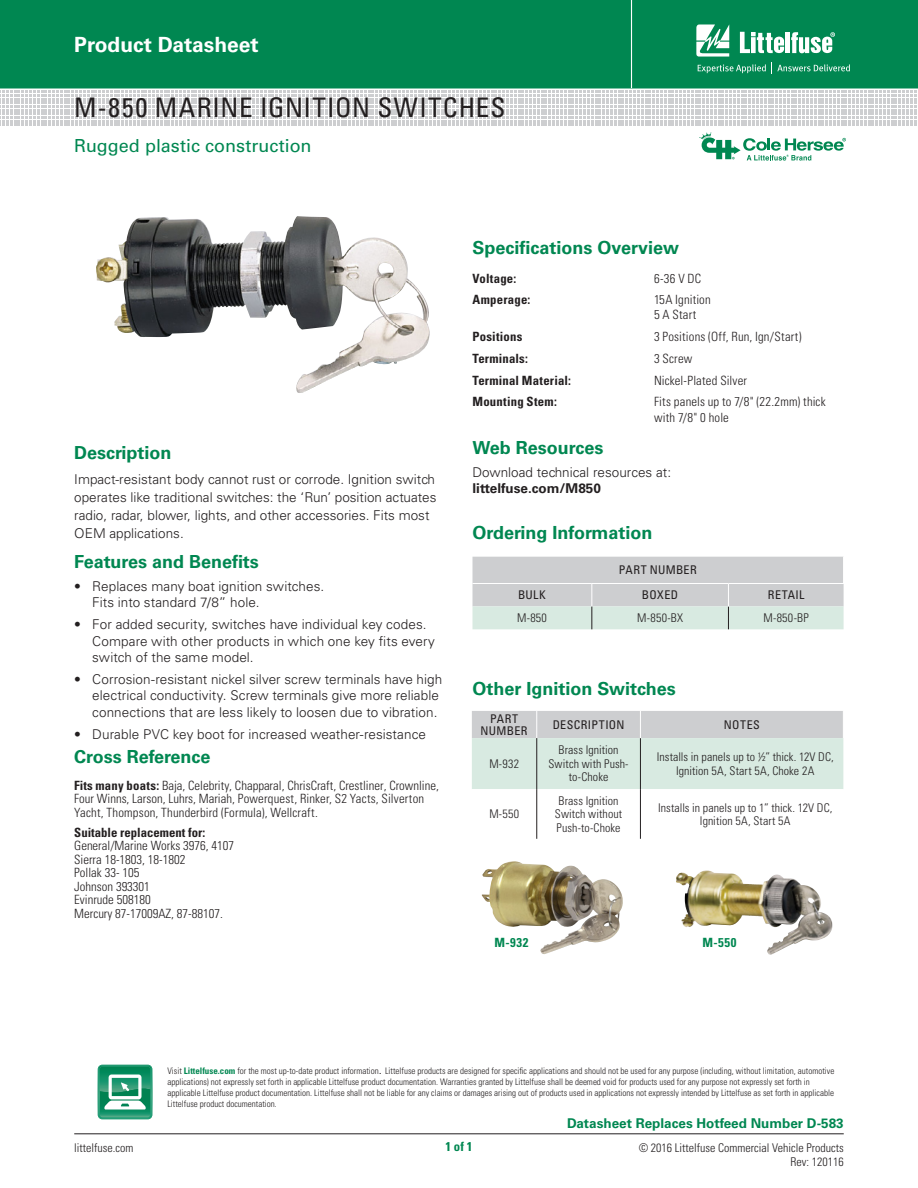
<style>
.page{position:relative;width:918px;height:1188px;background:#fff}
.page>*{position:absolute;margin:0;border:0;box-sizing:border-box;transform-origin:0 0}
.Head_Large{font:condensed 27px "Univers LT Std";letter-spacing:.045em;color:#231f20}
.t1{font:700 21px "Univers LT Std";color:#fff}
.Green_Subheads{font:700 18px "Univers LT Std";color:#008751}
.Head{font:18px "Univers LT Std";color:#008751}
.Specifications{font:700 18px "Univers LT Std";color:#008751}
.Body_text{font:300 13.5px/16.5px "Univers LT Std";color:#231f20}
.Green_Subheads-2{font:700 13.5px "Univers LT Std";color:#008751}
.Specifications-2{font:300 condensed 12.75px/13.5px "Univers LT Std";color:#231f20}
.Specifications-3{font:700 condensed 12.75px "Univers LT Std";letter-spacing:.015em;color:#231f20}
.Specifications-4{font:700 condensed 12.75px "Univers LT Std";letter-spacing:.05em;color:#008751}
.Chart_Body{font:300 condensed 12px/13.5px "Univers LT Std";letter-spacing:.005em;color:#231f20;text-align:center}
.Chart_Body-2{font:condensed 12px/12px "Univers LT Std";letter-spacing:.03em;color:#231f20;text-align:center}
.t2{font:300 condensed 9px/10.8px "Univers LT Std";color:#231f20}
.s1{font-weight:700}
.s2{font-weight:700;color:#008751}
.s3{font-size:13.5px}
</style>
<div class="page">
<div style="left:0;top:0;width:918px;height:88px;background:#008751"></div>
<hr style="left:631px;top:0;width:1px;height:88px;background:#fff">
<hr style="left:74px;top:1134px;width:770px;height:1px;background:#231f20">
<svg style="left:0;top:91px;width:917px;height:35px"></svg>
<svg style="left:696px;top:24px;width:33px;height:33px"></svg>
<hr style="left:786px;top:32px;width:4px;height:21px;background:#fff">
<svg style="left:791px;top:32px;width:44px;height:21px"></svg>
<svg style="left:740px;top:32px;width:44px;height:21px"></svg>
<svg style="left:698px;top:64px;width:68px;height:9px"></svg>
<svg style="left:772px;top:63px;width:78px;height:11px"></svg>
<img style="left:482px;top:861px;width:141px;height:93px">
<img style="left:96px;top:217px;width:248px;height:120px">
<svg style="left:472px;top:557px;width:372px;height:72px;background:#d0d7d5"></svg>
<hr style="left:472px;top:583px;width:120px;height:1px;background:#fff">
<hr style="left:592px;top:583px;width:136px;height:1px;background:#fff">
<hr style="left:728px;top:583px;width:116px;height:1px;background:#fff">
<svg style="left:472px;top:711px;width:372px;height:128px"></svg>
<hr style="left:537px;top:738px;width:1px;height:51px;background:#231f20">
<hr style="left:537px;top:789px;width:1px;height:50px;background:#231f20">
<svg style="left:699px;top:132px;width:147px;height:29px"></svg>
<img style="left:676px;top:870px;width:128px;height:85px">
<svg style="left:98px;top:1065px;width:54px;height:54px"></svg>
<h2 class="t1" style="left:74px;top:32px;width:186px">Product Datasheet</h2>
<p class="Head_Large" style="left:74px;top:91px;width:433px">M-850 MARINE IGNITION SWITCHES</p>
<p class="Head" style="left:74px;top:135px;width:239px">Rugged plastic construction</p>
<p class="Green_Subheads" style="left:74px;top:442px;width:99px">Description</p>
<p class="Body_text" style="left:74px;top:470px;width:364px;line-height:18px">Impact-resistant body cannot rust or corrode. Ignition switch operates like traditional switches: the ‘Run’ position actuates radio, radar, blower, lights, and other accessories. Fits most OEM applications.</p>
<p class="Green_Subheads" style="left:74px;top:551px;width:186px">Features and Benefits</p>
<p class="Body_text" style="left:92px;top:578px;width:234px;text-indent:-18px">• Replaces many boat ignition switches.<br>Fits into standard 7/8” hole.</p>
<p class="Body_text" style="left:92px;top:616px;width:344px;text-indent:-18px">• For added security, switches have individual key codes.<br>Compare with other products in which one key fits every switch of the same model.</p>
<p class="Body_text" style="left:92px;top:671px;width:352px;text-indent:-18px">• Corrosion-resistant nickel silver screw terminals have high electrical conductivity. Screw terminals give more reliable connections that are less likely to loosen due to vibration.</p>
<p class="Body_text" style="left:74px;top:726px;width:353px">• Durable PVC key boot for increased weather-resistance</p>
<p class="Green_Subheads" style="left:74px;top:746px;width:138px">Cross Reference</p>
<p class="Specifications-2" style="left:74px;top:779px;width:366px"><span class="s1">Fits many boats:</span> Baja, Celebrity, Chapparal, ChrisCraft, Crestliner, Crownline,<br>Four Winns, Larson, Luhrs, Mariah, Powerquest, Rinker, S2 Yacts, Silverton<br>Yacht, Thompson, Thunderbird (Formula), Wellcraft.</p>
<p class="Specifications-2" style="left:74px;top:826px;width:161px"><span class="s1">Suitable replacement for:<br></span>General/Marine Works 3976, 4107<br>Sierra 18-1803, 18-1802<br>Pollak 33- 105<br>Johnson 393301<br>Evinrude 508180<br>Mercury 87-17009AZ, 87-88107.</p>
<p class="Green_Subheads" style="left:472px;top:237px;width:208px">Specifications Overview</p>
<p class="Specifications-3" style="left:472px;top:270px;width:45px">Voltage:</p>
<p class="Specifications-2" style="left:654px;top:271px;width:49px">6-36 V DC</p>
<p class="Specifications-3" style="left:472px;top:292px;width:59px">Amperage:</p>
<p class="Specifications-2" style="left:654px;top:292px;width:58px;line-height:15px">15A Ignition<br>5 A Start</p>
<p class="Specifications-3" style="left:472px;top:329px;width:51px">Positions</p>
<p class="Specifications-2" style="left:654px;top:330px;width:149px">3 Positions (Off, Run, Ign/Start)</p>
<p class="Specifications-3" style="left:472px;top:351px;width:57px">Terminals:</p>
<p class="Specifications-2" style="left:654px;top:352px;width:40px">3 Screw</p>
<p class="Specifications-3" style="left:472px;top:372px;width:100px">Terminal Material:</p>
<p class="Specifications-2" style="left:654px;top:373px;width:95px">Nickel-Plated Silver</p>
<p class="Specifications-3" style="left:472px;top:394px;width:86px">Mounting Stem:</p>
<p class="Specifications-2" style="left:654px;top:394px;width:173px;line-height:15.8px">Fits panels up to 7/8" (22.2mm) thick with 7/8" 0 hole</p>
<p class="Specifications" style="left:472px;top:437px;width:132px">Web Resources</p>
<p class="Body_text" style="left:472px;top:464px;width:200px">Download technical resources at: <span class="s1">littelfuse.com/M850</span></p>
<p class="Green_Subheads" style="left:472px;top:523px;width:181px">Ordering Information</p>
<p class="Chart_Body-2" style="left:619px;top:564px;width:79px">PART NUMBER</p>
<p class="Chart_Body-2" style="left:518px;top:589px;width:29px">BULK</p>
<p class="Chart_Body-2" style="left:642px;top:589px;width:38px">BOXED</p>
<p class="Chart_Body-2" style="left:768px;top:589px;width:38px">RETAIL</p>
<p class="Chart_Body" style="left:517px;top:611px;width:31px">M-850</p>
<p class="Chart_Body" style="left:637px;top:611px;width:47px">M-850-BX</p>
<p class="Chart_Body" style="left:763px;top:611px;width:47px">M-850-BP</p>
<p class="Green_Subheads" style="left:472px;top:678px;width:205px">Other Ignition Switches</p>
<p class="Chart_Body-2" style="left:481px;top:712px;width:48px">PART<br>NUMBER</p>
<p class="Chart_Body-2" style="left:553px;top:718px;width:73px">DESCRIPTION</p>
<p class="Chart_Body-2" style="left:724px;top:718px;width:37px">NOTES</p>
<p class="Chart_Body" style="left:489px;top:757px;width:31px">M-932</p>
<p class="Chart_Body" style="left:549px;top:743px;width:82px">Brass Ignition<br>Switch with Push&shy;to-Choke</p>
<p class="Chart_Body" style="left:657px;top:749px;width:178px;line-height:14.4px">Installs in panels up to 1/2” thick. 12V DC,<br>Ignition 5A, Start 5A, Choke 2A</p>
<p class="Chart_Body" style="left:489px;top:807px;width:31px">M-550</p>
<p class="Chart_Body" style="left:555px;top:794px;width:69px">Brass Ignition<br>Switch without<br>Push-to-Choke</p>
<p class="Chart_Body" style="left:658px;top:801px;width:176px">Installs in panels up to 1” thick. 12V DC,<br>Ignition 5A, Start 5A</p>
<p class="Specifications-4" style="left:495px;top:934px;width:35px">M-932</p>
<p class="Specifications-4" style="left:703px;top:934px;width:35px">M-550</p>
<p class="t2" style="left:167px;top:1066px;width:668px">Visit <span class="s2">Littelfuse.com</span> for the most up-to-date product information<span class="s3">.</span> Littelfuse products are designed for specific applications and should not be used for any purpose (including, without limitation, automotive applications) not expressly set forth in applicable Littelfuse product documentation. Warranties granted by Littelfuse shall be deemed void for products used for any purpose not expressly set forth in applicable Littelfuse product documentation. Littelfuse shall not be liable for any claims or damages arising out of products used in applications not expressly intended by Littelfuse as set forth in applicable Littelfuse product documentation.</p>
<p class="Chart_Body" style="left:74px;top:1141px;width:61px">littelfuse.com</p>
<p class="Specifications-4" style="left:445px;top:1139px;width:29px">1 of 1</p>
<p class="Green_Subheads-2" style="left:567px;top:1115px;width:278px">Datasheet Replaces Hotfeed Number D-583</p>
<p class="Chart_Body" style="left:639px;top:1141px;width:207px;text-align:right">© 2016 Littelfuse Commercial Vehicle Products<br>Rev: 120116</p>
</div>
